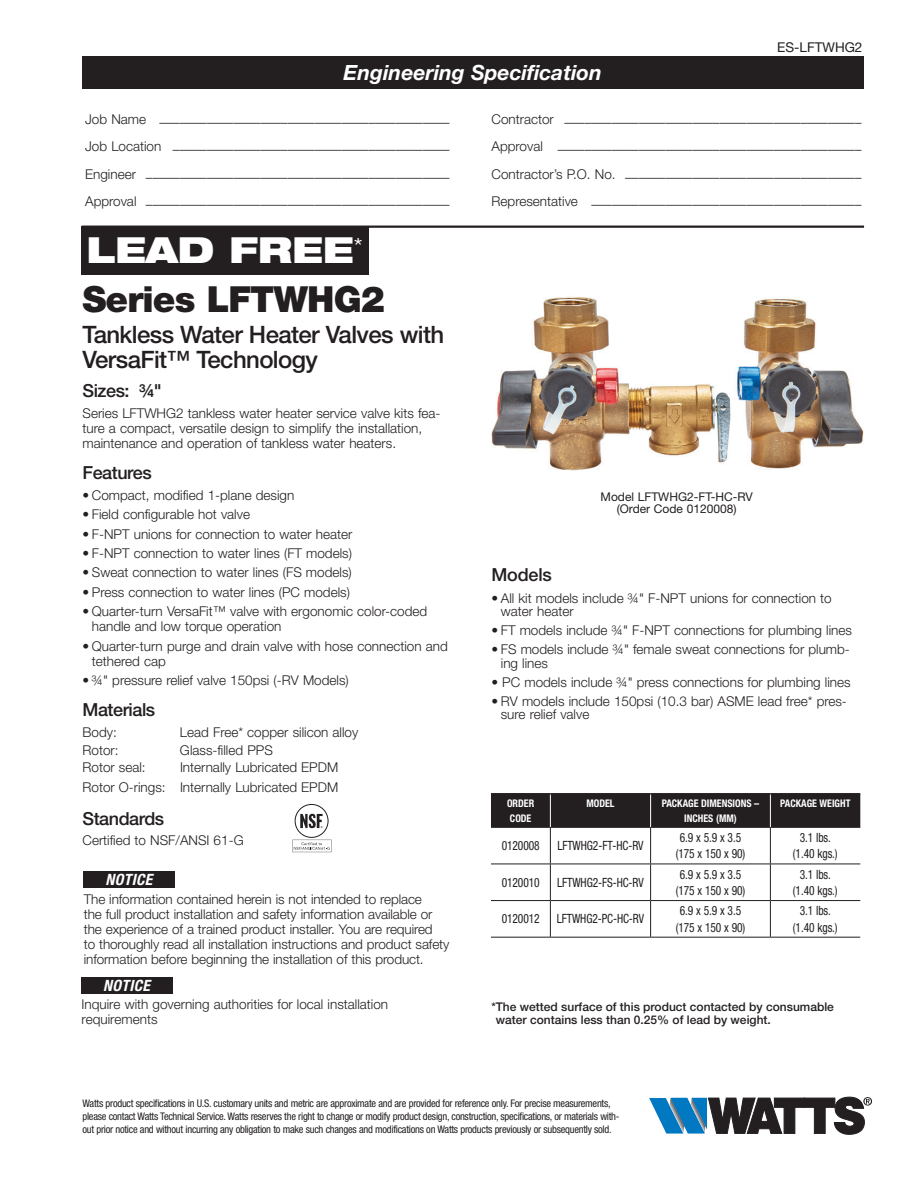
<style>
.page{position:relative;width:918px;height:1188px;background:#fff}
.page>*{position:absolute;margin:0;border:0;box-sizing:border-box;transform-origin:0 0}
.t1{font:900 36px "Helvetica Neue LT Std";letter-spacing:-.025em;color:#231f20}
.t2{font:900 expanded 36px "Helvetica Neue LT Std";color:#fff}
.t3{font:500 24px/25.5px "Helvetica Neue LT Std";letter-spacing:-.025em;color:#231f20}
.t4{font:italic 700 21px "Helvetica Neue LT Std";color:#fff}
.t5{font:500 18px "Helvetica Neue LT Std";letter-spacing:-.025em;color:#231f20}
.t6{font:italic 700 condensed 15.6px "Helvetica Neue LT Std";letter-spacing:.025em;color:#fff}
.t7{font:300 13.5px/15px "Helvetica Neue LT Std";color:#231f20}
.t8{font:13.5px "Helvetica Neue LT Std";color:#231f20}
.t9{font:condensed 12.75px/16.5px "Helvetica Neue LT Std";letter-spacing:-.01em;color:#231f20;text-align:center;scale:.9 1}
.t10{font:500 12px/13.5px "Helvetica Neue LT Std";color:#231f20}
.t11{font:12px/12px "Helvetica Neue LT Std";color:#231f20;text-align:center}
.t12{font:condensed 10.5px/13.2px "Helvetica Neue LT Std";letter-spacing:-.025em;color:#231f20}
.t13{font:700 condensed 10.5px/15px "Helvetica Neue LT Std";color:#fff;scale:.95 1}
.s1{font-weight:500}
</style>
<div class="page">
<hr style="left:82px;top:226px;width:782px;height:2px;background:#231f20">
<div style="left:81px;top:226px;width:288px;height:48px;background:#231f20"></div>
<svg style="left:649px;top:1097px;width:223px;height:38px"></svg>
<div style="left:83px;top:871px;width:92px;height:17px;background:#231f20"></div>
<div style="left:295px;top:804px;width:33px;height:34px;border:1px solid #231f20;border-radius:50%"></div>
<svg style="left:300px;top:814px;width:23px;height:14px"></svg>
<svg style="left:292px;top:840px;width:40px;height:12px"></svg>
<div style="left:82px;top:57px;width:781px;height:32px;background:#231f20"></div>
<img style="left:491px;top:297px;width:373px;height:174px">
<div style="left:491px;top:795px;width:369px;height:32px;background:#231f20"></div>
<hr style="left:491px;top:793px;width:59px;height:2px;background:#231f20">
<hr style="left:550px;top:793px;width:101px;height:2px;background:#231f20">
<hr style="left:651px;top:793px;width:119px;height:2px;background:#231f20">
<hr style="left:770px;top:793px;width:90px;height:2px;background:#231f20">
<hr style="left:491px;top:827px;width:59px;height:1px;background:#231f20">
<hr style="left:550px;top:827px;width:101px;height:1px;background:#231f20">
<hr style="left:550px;top:828px;width:1px;height:36px;background:#231f20">
<hr style="left:651px;top:827px;width:119px;height:1px;background:#231f20">
<hr style="left:650px;top:828px;width:1px;height:36px;background:#231f20">
<hr style="left:770px;top:827px;width:90px;height:1px;background:#231f20">
<hr style="left:770px;top:828px;width:1px;height:36px;background:#231f20">
<hr style="left:491px;top:864px;width:59px;height:1px;background:#231f20">
<hr style="left:550px;top:864px;width:101px;height:1px;background:#231f20">
<hr style="left:550px;top:864px;width:1px;height:36px;background:#231f20">
<hr style="left:651px;top:864px;width:119px;height:1px;background:#231f20">
<hr style="left:650px;top:864px;width:1px;height:36px;background:#231f20">
<hr style="left:770px;top:864px;width:90px;height:1px;background:#231f20">
<hr style="left:770px;top:864px;width:1px;height:36px;background:#231f20">
<hr style="left:491px;top:900px;width:59px;height:1px;background:#231f20">
<hr style="left:550px;top:900px;width:101px;height:1px;background:#231f20">
<hr style="left:550px;top:901px;width:1px;height:36px;background:#231f20">
<hr style="left:651px;top:900px;width:119px;height:1px;background:#231f20">
<hr style="left:770px;top:900px;width:90px;height:1px;background:#231f20">
<hr style="left:770px;top:901px;width:1px;height:36px;background:#231f20">
<hr style="left:491px;top:937px;width:59px;height:1px;background:#231f20">
<hr style="left:550px;top:937px;width:101px;height:1px;background:#231f20">
<hr style="left:651px;top:937px;width:119px;height:1px;background:#231f20">
<hr style="left:770px;top:937px;width:90px;height:1px;background:#231f20">
<hr style="left:550px;top:795px;width:1px;height:32px;background:#fff">
<hr style="left:650px;top:795px;width:1px;height:32px;background:#fff">
<hr style="left:770px;top:795px;width:1px;height:32px;background:#fff">
<hr style="left:650px;top:901px;width:1px;height:36px;background:#231f20">
<div style="left:81px;top:977px;width:91px;height:17px;background:#231f20"></div>
<h3 class="t4" style="left:343px;top:60px;width:260px">Engineering Specification</h3>
<p class="t8" style="left:777px;top:39px;width:87px">ES-LFTWHG2</p>
<p class="t7" style="left:85px;top:115px;width:366px">Job Name –––––––––––––––––––––––––––––––––––––––––––</p>
<p class="t7" style="left:492px;top:115px;width:371px">Contractor ––––––––––––––––––––––––––––––––––––––––––––</p>
<p class="t7" style="left:85px;top:142px;width:366px">Job Location –––––––––––––––––––––––––––––––––––––––––</p>
<p class="t7" style="left:492px;top:142px;width:371px">Approval –––––––––––––––––––––––––––––––––––––––––––––</p>
<p class="t7" style="left:85px;top:169px;width:366px">Engineer –––––––––––––––––––––––––––––––––––––––––––––</p>
<p class="t7" style="left:492px;top:169px;width:371px">Contractor’s P.O. No. –––––––––––––––––––––––––––––––––––</p>
<p class="t7" style="left:85px;top:196px;width:366px">Approval –––––––––––––––––––––––––––––––––––––––––––––</p>
<p class="t7" style="left:492px;top:196px;width:371px">Representative ––––––––––––––––––––––––––––––––––––––––</p>
<h1 class="t2" style="left:86px;top:227px;width:278px">LEAD FREE<sup>*</sup></h1>
<h1 class="t1" style="left:82px;top:278px;width:304px">Series LFTWHG2</h1>
<h2 class="t3" style="left:82px;top:321px;width:363px">Tankless Water Heater Valves with<br>VersaFit™ Technology</h2>
<h3 class="t5" style="left:82px;top:380px;width:81px">Sizes: ¾"</h3>
<p class="t7" style="left:82px;top:406px;width:360px">Series LFTWHG2 tankless water heater service valve kits fea&shy;ture a compact, versatile design to simplify the installation, maintenance and operation of tankless water heaters.</p>
<h3 class="t5" style="left:82px;top:462px;width:71px">Features</h3>
<p class="t7" style="left:82px;top:487px;width:213px">• Compact, modified 1-plane design</p>
<p class="t7" style="left:82px;top:507px;width:169px">• Field configurable hot valve</p>
<p class="t7" style="left:82px;top:526px;width:272px">• F-NPT unions for connection to water heater</p>
<p class="t7" style="left:82px;top:545px;width:271px">• F-NPT connection to water lines (FT models)</p>
<p class="t7" style="left:82px;top:565px;width:271px">• Sweat connection to water lines (FS models)</p>
<p class="t7" style="left:82px;top:584px;width:269px">• Press connection to water lines (PC models)</p>
<p class="t7" style="left:92px;top:604px;width:337px;text-indent:-9px">• Quarter-turn VersaFit™ valve with ergonomic color-coded handle and low torque operation</p>
<p class="t7" style="left:92px;top:638px;width:357px;text-indent:-9px">• Quarter-turn purge and drain valve with hose connection and tethered cap</p>
<p class="t7" style="left:82px;top:673px;width:268px">• ¾" pressure relief valve 150psi (-RV Models)</p>
<h3 class="t5" style="left:82px;top:699px;width:74px">Materials</h3>
<p class="t7" style="left:82px;top:724px;width:36px">Body:</p>
<p class="t7" style="left:180px;top:724px;width:180px">Lead Free* copper silicon alloy</p>
<p class="t7" style="left:82px;top:742px;width:38px">Rotor:</p>
<p class="t7" style="left:180px;top:742px;width:94px">Glass-filled PPS</p>
<p class="t7" style="left:82px;top:760px;width:65px">Rotor seal:</p>
<p class="t7" style="left:82px;top:758px;width:257px;line-height:19.5px;text-align:right">Internally Lubricated EPDM<br>Rotor O-rings: Internally Lubricated EPDM</p>
<h3 class="t5" style="left:82px;top:808px;width:83px">Standards</h3>
<p class="t7" style="left:82px;top:833px;width:163px">Certified to NSF/ANSI 61-G</p>
<p class="t6" style="left:106px;top:870px;width:48px">NOTICE</p>
<p class="t7" style="left:84px;top:891px;width:367px">The information contained herein is not intended to replace<br>the full product installation and safety information available or the experience of a trained product installer. You are required<br>to thoroughly read all installation instructions and product safety information before beginning the installation of this product.</p>
<p class="t6" style="left:103px;top:976px;width:48px">NOTICE</p>
<p class="t7" style="left:82px;top:996px;width:308px">Inquire with governing authorities for local installation requirements</p>
<p class="t11" style="left:601px;top:491px;width:154px">Model LFTWHG2-FT-HC-RV (Order Code 0120008)</p>
<h3 class="t5" style="left:491px;top:564px;width:62px">Models</h3>
<p class="t7" style="left:501px;top:591px;width:332px;line-height:13.5px;text-indent:-9px"><span class="s1">•</span> All kit models include ¾" F-NPT unions for connection to water heater</p>
<p class="t7" style="left:491px;top:623px;width:362px">• FT models include ¾" F-NPT connections for plumbing lines</p>
<p class="t7" style="left:501px;top:642px;width:351px;line-height:13.5px;text-indent:-9px">• FS models include ¾" female sweat connections for plumb&shy;ing lines</p>
<p class="t7" style="left:491px;top:674px;width:361px">• PC models include ¾" press connections for plumbing lines</p>
<p class="t7" style="left:501px;top:694px;width:348px;line-height:13.5px;text-indent:-9px">• RV models include 150psi (10.3 bar) ASME lead free* pres&shy;sure relief valve</p>
<p class="t13" style="left:507px;top:795px;width:30px">ORDER<br>CODE</p>
<p class="t13" style="left:586px;top:795px;width:31px">MODEL</p>
<p class="t13" style="left:662px;top:795px;width:104px;text-align:center">PACKAGE DIMENSIONS –<br>INCHES (MM)</p>
<p class="t13" style="left:780px;top:795px;width:75px">PACKAGE WEIGHT</p>
<p class="t9" style="left:502px;top:837px;width:44px">0120008</p>
<p class="t9" style="left:557px;top:837px;width:97px">LFTWHG2-FT-HC-RV</p>
<p class="t9" style="left:676px;top:829px;width:79px">6.9 x 5.9 x 3.5 (175 x 150 x 90)</p>
<p class="t9" style="left:793px;top:829px;width:51px">3.1 lbs. (1.40 kgs.)</p>
<p class="t9" style="left:502px;top:874px;width:44px">0120010</p>
<p class="t9" style="left:557px;top:874px;width:98px">LFTWHG2-FS-HC-RV</p>
<p class="t9" style="left:676px;top:866px;width:79px">6.9 x 5.9 x 3.5 (175 x 150 x 90)</p>
<p class="t9" style="left:793px;top:866px;width:51px">3.1 lbs. (1.40 kgs.)</p>
<p class="t9" style="left:502px;top:911px;width:44px">0120012</p>
<p class="t9" style="left:557px;top:911px;width:98px">LFTWHG2-PC-HC-RV</p>
<p class="t9" style="left:676px;top:902px;width:79px">6.9 x 5.9 x 3.5 (175 x 150 x 90)</p>
<p class="t9" style="left:793px;top:902px;width:51px">3.1 lbs. (1.40 kgs.)</p>
<p class="t10" style="left:496px;top:1000px;width:340px;text-indent:-4px">* The wetted surface of this product contacted by consumable water contains less than 0.25% of lead by weight.</p>
<p class="t12" style="left:82px;top:1096px;width:539px">Watts product specifications in U.S. customary units and metric are approximate and are provided for reference only. For precise measurements, please contact Watts Technical Service. Watts reserves the right to change or modify product design, construction, specifications, or materials with&shy;out prior notice and without incurring any obligation to make such changes and modifications on Watts products previously or subsequently sold.</p>
</div>
